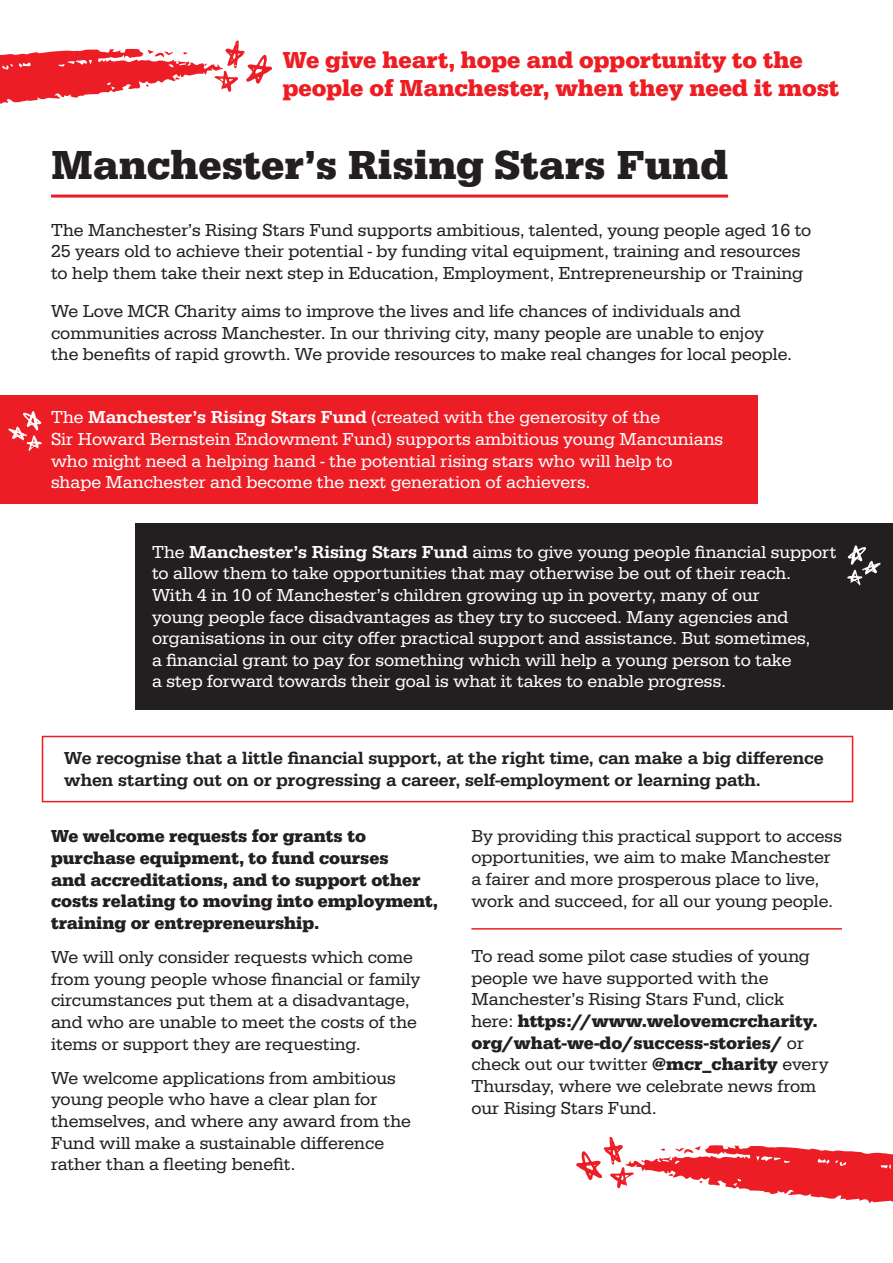
<style>
.page{position:relative;width:893px;height:1263px;background:#fff}
.page>*{position:absolute;margin:0;border:0;box-sizing:border-box;transform-origin:0 0}
.t1{font:700 42px "Serifa";color:#231f20}
.t2{font:700 24px/28.8px "Serifa";color:#ee1d23}
.t3{font:18px/21.6px "Serifa";color:#231f20}
.t4{font:18px/21.6px "Serifa";color:#fff}
.t5{font:700 18px/21.6px "Serifa";color:#231f20}
.t6{font:500 18px/21.6px "Serifa";color:#231f20}
.s1{font-weight:500}
.s2{font-weight:700}
</style>
<div class="page">
<div style="left:135px;top:523px;width:758px;height:187px;background:#231f20"></div>
<div style="left:1px;top:395px;width:757px;height:109px;background:#ec1d25"></div>
<div style="left:42px;top:736px;width:811px;height:66px;border:2px solid #ec1d25"></div>
<svg style="left:576px;top:1136px;width:317px;height:68px"></svg>
<svg style="left:0;top:40px;width:272px;height:64px"></svg>
<hr style="left:51px;top:195px;width:677px;height:3px;background:#ec1d25">
<svg style="left:8px;top:411px;width:34px;height:40px"></svg>
<svg style="left:847px;top:545px;width:34px;height:40px"></svg>
<hr style="left:471px;top:928px;width:371px;height:1px;background:#ec1d25">
<p class="t2" style="left:283px;top:45px;width:558px">We give heart, hope and opportunity to the people of Manchester, when they need it most</p>
<p class="t1" style="left:51px;top:140px;width:678px">Manchester’s Rising Stars Fund</p>
<p class="t3" style="left:51px;top:219px;width:762px">The Manchester’s Rising Stars Fund supports ambitious, talented, young people aged 16 to<br>25 years old to achieve their potential - by funding vital equipment, training and resources to help them take their next step in Education, Employment, Entrepreneurship or Training</p>
<p class="t3" style="left:51px;top:300px;width:715px">We Love MCR Charity aims to improve the lives and life chances of individuals and communities across Manchester. In our thriving city, many people are unable to enjoy</p>
<p class="t3" style="left:51px;top:344px;width:742px">the benefits of rapid growth. We provide resources to make real changes for local people.</p>
<p class="t4" style="left:51px;top:407px;width:611px">The <span class="s1">Manchester’s Rising Stars Fund</span> (created with the generosity of the</p>
<p class="t4" style="left:51px;top:428px;width:674px">Sir Howard Bernstein Endowment Fund) supports ambitious young Mancunians</p>
<p class="t4" style="left:51px;top:450px;width:623px">who might need a helping hand - the potential rising stars who will help to</p>
<p class="t4" style="left:51px;top:472px;width:541px">shape Manchester and become the next generation of achievers.</p>
<p class="t4" style="left:152px;top:541px;width:686px">The <span class="s1">Manchester’s Rising Stars Fund</span> aims to give young people financial support to allow them to take opportunities that may otherwise be out of their reach.</p>
<p class="t4" style="left:152px;top:584px;width:660px">With 4 in 10 of Manchester’s children growing up in poverty, many of our young people face disadvantages as they try to succeed. Many agencies and organisations in our city offer practical support and assistance. But sometimes,</p>
<p class="t4" style="left:152px;top:649px;width:641px">a financial grant to pay for something which will help a young person to take</p>
<p class="t4" style="left:152px;top:671px;width:575px">a step forward towards their goal is what it takes to enable progress.</p>
<p class="t6" style="left:64px;top:747px;width:761px">We recognise that a little financial support, at the right time, can make a big difference when starting out on or progressing a career, self-employment or learning path.</p>
<p class="t5" style="left:51px;top:825px;width:316px">We welcome requests for grants to</p>
<p class="t5" style="left:51px;top:847px;width:339px">purchase equipment, to fund courses</p>
<p class="t5" style="left:51px;top:869px;width:388px">and accreditations, and to support other costs relating to moving into employment, training or entrepreneurship.</p>
<p class="t3" style="left:51px;top:946px;width:371px">We will only consider requests which come from young people whose financial or family circumstances put them at a disadvantage, and who are unable to meet the costs of the items or support they are requesting.</p>
<p class="t3" style="left:51px;top:1067px;width:361px">We welcome applications from ambitious young people who have a clear plan for themselves, and where any award from the Fund will make a sustainable difference rather than a fleeting benefit.</p>
<p class="t3" style="left:471px;top:825px;width:372px">By providing this practical support to access opportunities, we aim to make Manchester</p>
<p class="t3" style="left:471px;top:868px;width:363px">a fairer and more prosperous place to live, work and succeed, for all our young people.</p>
<p class="t3" style="left:471px;top:946px;width:359px">To read some pilot case studies of young people we have supported with the Manchester’s Rising Stars Fund, click here: <span class="s2">https://www.welovemcrcharity. org/what-we-do/success-stories/</span> or check out our twitter <span class="s2">@mcr_charity</span> every Thursday, where we celebrate news from our Rising Stars Fund.</p>
</div>
